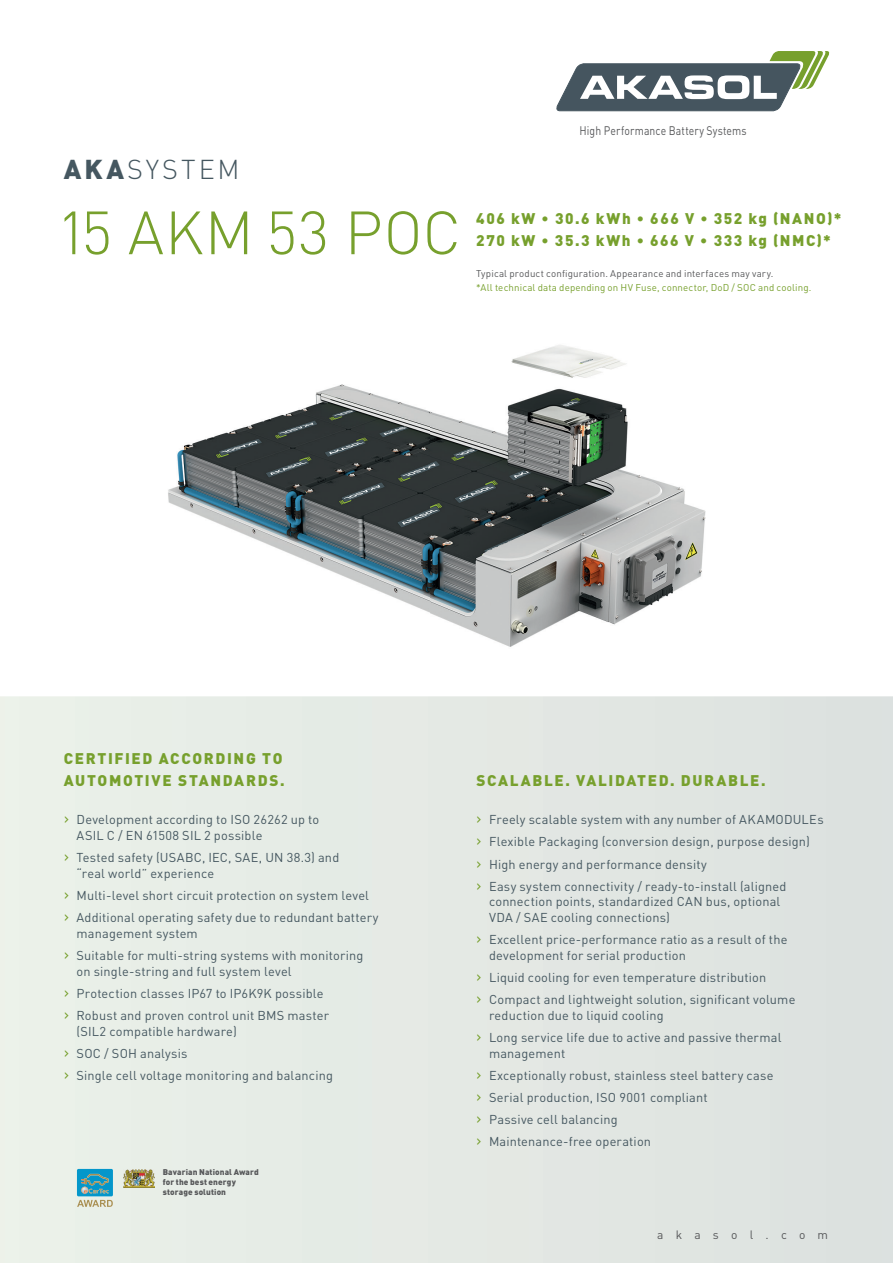
<style>
.page{position:relative;width:893px;height:1263px;background:#fff}
.page>*{position:absolute;margin:0;border:0;box-sizing:border-box;transform-origin:0 0}
.t1{font:300 60px "DIN Pro";letter-spacing:.015em;color:#77a02d}
.t2{font:300 27px "DIN Pro";letter-spacing:.11em;color:#455760}
.t3{font:900 15.3px/22.5px "DIN Pro";letter-spacing:.105em;color:#77a02d}
.t4{font:12.75px/22.2px "DIN Pro";letter-spacing:.015em;color:#455760}
.t5{font:12.3px "DIN Pro";letter-spacing:.01em;color:#57585a;scale:.85 1}
.t6{font:12px "DIN Pro";letter-spacing:1.015em;color:#57585a}
.t7{font:9.75px "DIN Pro";letter-spacing:.015em;color:#77a02d}
.t8{font:9.75px "DIN Pro";letter-spacing:.015em;color:#57585a}
.t9{font:900 8.25px/9.9px "DIN Pro";letter-spacing:.015em;color:#57585a}
.s1{font-weight:900}
.s2{font-size:16.5px;color:#77a02d}
</style>
<div class="page">
<div style="left:0;top:696px;width:893px;height:567px;background:#e4e9e4"></div>
<svg style="left:556px;top:51px;width:273px;height:60px"></svg>
<img style="left:168px;top:345px;width:538px;height:302px">
<img style="left:123px;top:1169px;width:31px;height:19px">
<svg style="left:77px;top:1169px;width:36px;height:38px"></svg>
<h2 class="t2" style="left:64px;top:151px;width:177px"><span class="s1">AKA</span>SYSTEM</h2>
<h1 class="t1" style="left:57px;top:192px;width:406px">15 AKM 53 POC</h1>
<p class="t5" style="left:580px;top:122px;width:198px">High Performance Battery Systems</p>
<p class="t3" style="left:476px;top:206px;width:367px">406 kW • 30.6 kWh • 666 V • 352 kg (NANO)*</p>
<p class="t3" style="left:476px;top:229px;width:356px">270 kW • 35.3 kWh • 666 V • 333 kg (NMC)*</p>
<p class="t8" style="left:476px;top:267px;width:299px">Typical product configuration. Appearance and interfaces may vary.</p>
<p class="t7" style="left:476px;top:281px;width:337px">*All technical data depending on HV Fuse, connector, DoD / SOC and cooling.</p>
<p class="t3" style="left:64px;top:746px;width:222px">CERTIFIED ACCORDING TO<br>AUTOMOTIVE STANDARDS.</p>
<p class="t4" style="left:77px;top:811px;width:244px;line-height:15.8px;text-indent:-13px"><span class="s2">›</span> Development according to ISO 26262 up to<br>ASIL C / EN 61508 SIL 2 possible</p>
<p class="t4" style="left:77px;top:849px;width:264px;line-height:15.8px;text-indent:-13px"><span class="s2">›</span> Tested safety (USABC, IEC, SAE, UN 38.3) and “real world” experience</p>
<p class="t4" style="left:64px;top:884px;width:316px"><span class="s2">›</span> Multi-level short circuit protection on system level<br><span class="s2">›</span> Additional operating safety due to redundant battery</p>
<p class="t4" style="left:64px;top:922px;width:301px;text-indent:13px">management system<br><span class="s2">›</span> Suitable for multi-string systems with monitoring</p>
<p class="t4" style="left:64px;top:959px;width:267px;text-indent:13px">on single-string and full system level<br><span class="s2">›</span> Protection classes IP67 to IP6K9K possible <span class="s2">›</span> Robust and proven control unit BMS master</p>
<p class="t4" style="left:64px;top:1019px;width:271px;text-indent:13px">(SIL2 compatible hardware)<br><span class="s2">›</span> SOC / SOH analysis<br><span class="s2">›</span> Single cell voltage monitoring and balancing</p>
<p class="t9" style="left:163px;top:1167px;width:98px">Bavarian National Award for the best energy storage solution</p>
<p class="t3" style="left:476px;top:769px;width:291px">SCALABLE. VALIDATED. DURABLE.</p>
<p class="t4" style="left:476px;top:808px;width:349px"><span class="s2">›</span> Freely scalable system with any number of AKAMODULEs <span class="s2">›</span> Flexible Packaging (conversion design, purpose design)<br><span class="s2">›</span> High energy and performance density<br><span class="s2">›</span> Easy system connectivity / ready-to-install (aligned</p>
<p class="t4" style="left:489px;top:893px;width:293px;line-height:15.8px">connection points, standardized CAN bus, optional<br>VDA / SAE cooling connections)</p>
<p class="t4" style="left:489px;top:931px;width:300px;line-height:15.8px;text-indent:-13px"><span class="s2">›</span> Excellent price-performance ratio as a result of the development for serial production</p>
<p class="t4" style="left:476px;top:966px;width:321px"><span class="s2">›</span> Liquid cooling for even temperature distribution<br><span class="s2">›</span> Compact and lightweight solution, significant volume</p>
<p class="t4" style="left:476px;top:1004px;width:307px;text-indent:13px">reduction due to liquid cooling<br><span class="s2">›</span> Long service life due to active and passive thermal</p>
<p class="t4" style="left:476px;top:1042px;width:299px;text-indent:13px">management<br><span class="s2">›</span> Exceptionally robust, stainless steel battery case <span class="s2">›</span> Serial production, ISO 9001 compliant<br><span class="s2">›</span> Passive cell balancing<br><span class="s2">›</span> Maintenance-free operation</p>
<p class="t6" style="left:657px;top:1227px;width:172px">akasol.com</p>
</div>
